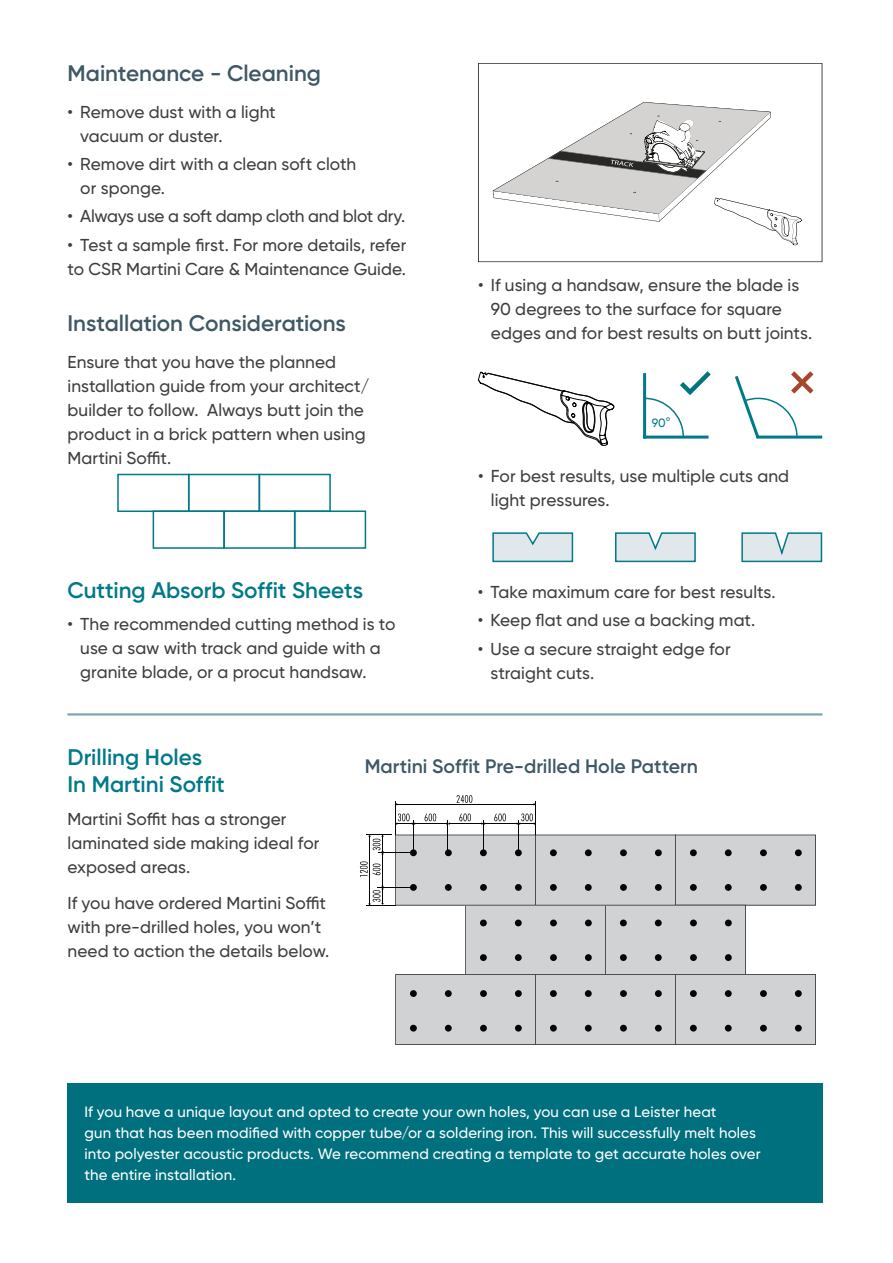
<style>
.page{position:relative;width:893px;height:1263px;background:#fff}
.page>*{position:absolute;margin:0;border:0;box-sizing:border-box;transform-origin:0 0}
.t1{font:600 22.5px/27px "Gilroy";color:#007988}
.t2{font:600 22.5px "Gilroy";color:#3e5864}
.t3{font:600 19.5px "Gilroy";color:#3e5864}
.t4{font:500 17.25px/24px "Gilroy";letter-spacing:.005em;color:#3e3e3f}
.t5{font:500 17.25px "Gilroy";letter-spacing:-.015em;color:#3e3e3f}
.t6{font:500 15px/21px "Gilroy";letter-spacing:.01em;color:#fff}
.t7{font:500 12px "Gilroy";color:#007988}
.s1{font-weight:400}
</style>
<div class="page">
<hr style="left:757px;top:436px;width:65px;height:3px;background:#007988">
<svg style="left:735px;top:371px;width:83px;height:68px"></svg>
<svg style="left:741px;top:532px;width:82px;height:31px;background:#c2dadf"></svg>
<div style="left:68px;top:1083px;width:754px;height:120px;background:#00707f"></div>
<div style="left:117px;top:474px;width:73px;height:38px;border:2px solid #007988"></div>
<div style="left:153px;top:510px;width:72px;height:39px;border:2px solid #007988"></div>
<div style="left:188px;top:474px;width:72px;height:38px;border:2px solid #007988"></div>
<div style="left:223px;top:510px;width:73px;height:39px;border:2px solid #007988"></div>
<div style="left:259px;top:474px;width:72px;height:38px;border:2px solid #007988"></div>
<div style="left:294px;top:510px;width:72px;height:39px;border:2px solid #007988"></div>
<svg style="left:643px;top:371px;width:68px;height:68px"></svg>
<svg style="left:492px;top:532px;width:82px;height:31px;background:#c4dadf"></svg>
<svg style="left:615px;top:532px;width:81px;height:31px;background:#c2d9df"></svg>
<svg style="left:478px;top:63px;width:344px;height:199px"></svg>
<svg style="left:493px;top:102px;width:309px;height:143px"></svg>
<svg style="left:478px;top:372px;width:137px;height:74px"></svg>
<hr style="left:67px;top:713px;width:755px;height:2px;background:#7ca6b3">
<hr style="left:396px;top:804px;width:138px;height:1px;background:#050504">
<hr style="left:414px;top:823px;width:33px;height:1px;background:#050504">
<hr style="left:449px;top:823px;width:33px;height:1px;background:#050504">
<hr style="left:484px;top:823px;width:33px;height:1px;background:#050504">
<svg style="left:456px;top:795px;width:16px;height:8px"></svg>
<svg style="left:425px;top:813px;width:11px;height:8px"></svg>
<svg style="left:459px;top:813px;width:12px;height:8px"></svg>
<svg style="left:494px;top:813px;width:12px;height:8px"></svg>
<svg style="left:516px;top:813px;width:19px;height:12px"></svg>
<svg style="left:396px;top:813px;width:19px;height:12px"></svg>
<hr style="left:535px;top:801px;width:1px;height:34px;background:#050504">
<hr style="left:395px;top:801px;width:1px;height:34px;background:#050504">
<hr style="left:413px;top:820px;width:1px;height:31px;background:#050504">
<hr style="left:448px;top:820px;width:1px;height:31px;background:#050504">
<hr style="left:483px;top:820px;width:1px;height:31px;background:#050504">
<hr style="left:518px;top:820px;width:1px;height:31px;background:#050504">
<svg style="left:360px;top:835px;width:456px;height:210px"></svg>
<h1 class="t2" style="left:68px;top:59px;width:255px">Maintenance - Cleaning</h1>
<p class="t4" style="left:80px;top:100px;width:197px;text-indent:-13px">• Remove dust with a light vacuum or duster.</p>
<p class="t4" style="left:80px;top:152px;width:277px;text-indent:-13px">• Remove dirt with a clean soft cloth or sponge.</p>
<p class="t5" style="left:68px;top:206px;width:339px">• Always use a soft damp cloth and blot dry.</p>
<p class="t4" style="left:68px;top:232px;width:340px">• Test a sample first. For more details, refer to CSR Martini Care &amp; Maintenance Guide.</p>
<h1 class="t2" style="left:68px;top:309px;width:280px">Installation Considerations</h1>
<p class="t4" style="left:68px;top:350px;width:304px">Ensure that you have the planned installation guide from your architect/ builder to follow. Always butt join the product in a brick pattern when using Martini Soffit.</p>
<h1 class="t1" style="left:68px;top:576px;width:297px">Cutting Absorb Soffit Sheets</h1>
<p class="t4" style="left:80px;top:612px;width:317px;text-indent:-13px">• The recommended cutting method is to use a saw with track and guide with a granite blade, or a procut handsaw.</p>
<p class="t4" style="left:491px;top:273px;width:323px;text-indent:-13px">• If using a handsaw, ensure the blade is<br>90 degrees to the surface for square edges and for best results on butt joints.</p>
<p class="t7" style="left:652px;top:415px;width:20px">90<span class="s1">°</span></p>
<p class="t4" style="left:491px;top:464px;width:300px;text-indent:-13px">• For best results, use multiple cuts and light pressures.</p>
<p class="t4" style="left:478px;top:580px;width:299px">• Take maximum care for best results.</p>
<p class="t4" style="left:478px;top:608px;width:279px">• Keep flat and use a backing mat.</p>
<p class="t4" style="left:490px;top:636px;width:242px;text-indent:-13px">• Use a secure straight edge for straight cuts.</p>
<h1 class="t1" style="left:68px;top:743px;width:159px">Drilling Holes<br>In Martini Soffit</h1>
<p class="t4" style="left:68px;top:806px;width:253px">Martini Soffit has a stronger laminated side making ideal for exposed areas.</p>
<p class="t4" style="left:68px;top:891px;width:263px">If you have ordered Martini Soffit with pre-drilled holes, you won’t need to action the details below.</p>
<p class="t3" style="left:365px;top:754px;width:335px">Martini Soffit Pre-drilled Hole Pattern</p>
<p class="t6" style="left:85px;top:1101px;width:678px">If you have a unique layout and opted to create your own holes, you can use a Leister heat<br>gun that has been modified with copper tube/or a soldering iron. This will successfully melt holes into polyester acoustic products. We recommend creating a template to get accurate holes over the entire installation.</p>
</div>
